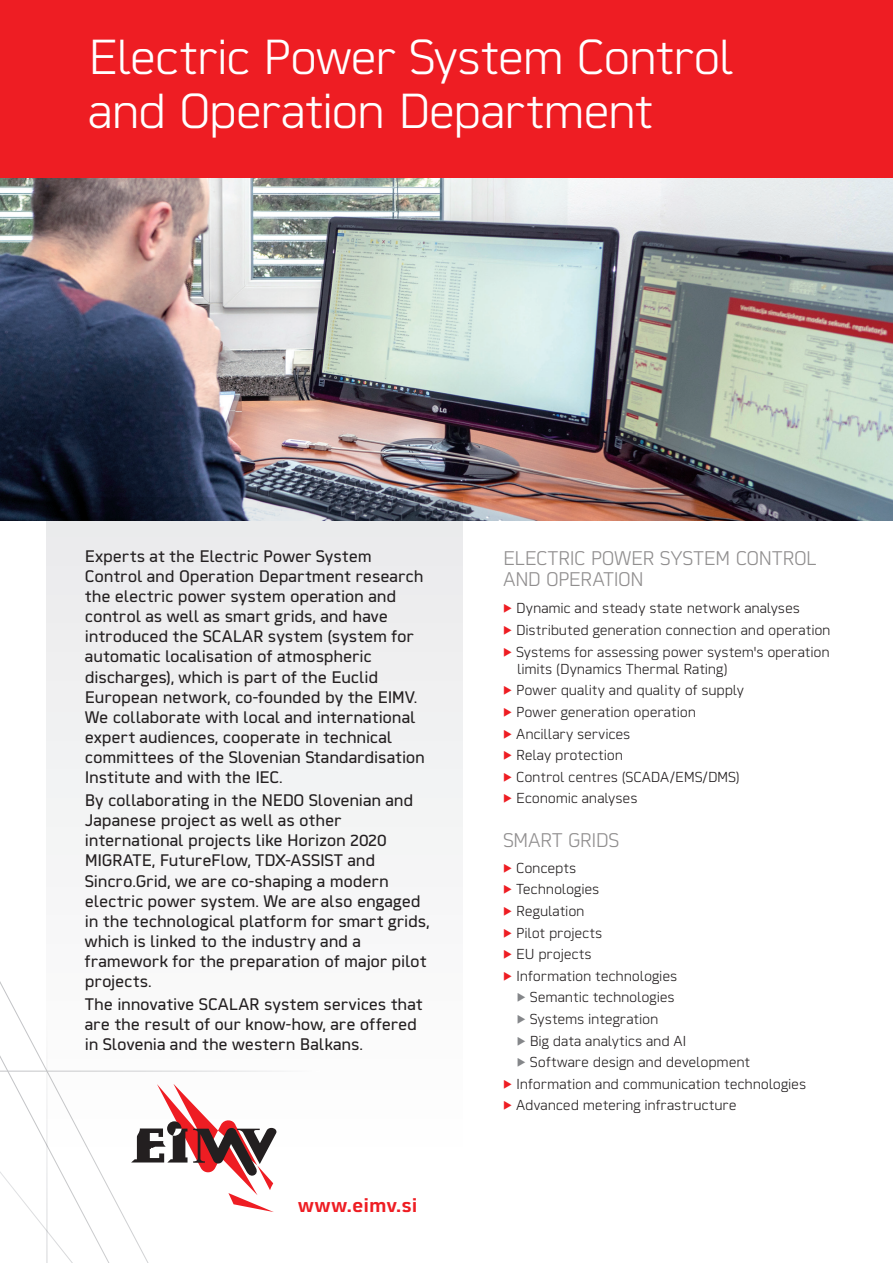
<style>
.page{position:relative;width:893px;height:1263px;background:#fff}
.page>*{position:absolute;margin:0;border:0;box-sizing:border-box;transform-origin:0 0}
.t1{font:300 48.45px/54.4px "Martian B";letter-spacing:-.04em;color:#fff}
.t2{font:300 19.5px/21px "Martian B";letter-spacing:-.03em;color:rgb(35 31 32/.5)}
.t3{font:600 19.5px "Martian B";letter-spacing:.005em;color:#ee1d23}
.t4{font:16.5px/20.1px "Martian B";letter-spacing:-.01em;color:#231f20}
.t5{font:300 14.25px/21.6px "Martian B";letter-spacing:-.01em;color:#231f20}
.s1{color:#ee1d23}
.s2{color:#848689}
</style>
<div class="page">
<img style="left:0;top:177px;width:893px;height:343px">
<div style="left:0;top:0;width:893px;height:177px;background:#ee1d23"></div>
<svg style="left:47px;top:498px;width:416px;height:357px"></svg>
<svg style="left:46px;top:555px;width:243px;height:657px"></svg>
<svg style="left:0;top:945px;width:243px;height:318px"></svg>
<hr style="left:47px;top:1017px;width:1px;height:246px;background:#fff">
<hr style="left:0;top:1071px;width:320px;height:1px;background:#fff">
<h1 class="t1" style="left:88px;top:26px;width:646px">Electric Power System Control and Operation Department</h1>
<p class="t4" style="left:85px;top:545px;width:342px">Experts at the Electric Power System Control and Operation Department research the electric power system operation and control as well as smart grids, and have introduced the SCALAR system (system for automatic localisation of atmospheric discharges), which is part of the Euclid European network, co-founded by the EIMV.<br>We collaborate with local and international expert audiences, cooperate in technical committees of the Slovenian Standardisation Institute and with the IEC.</p>
<p class="t4" style="left:85px;top:789px;width:346px">By collaborating in the NEDO Slovenian and Japanese project as well as other international projects like Horizon 2020<br>MIGRATE, FutureFlow, TDX-ASSIST and Sincro.Grid, we are co-shaping a modern electric power system. We are also engaged in the technological platform for smart grids, which is linked to the industry and a framework for the preparation of major pilot projects.</p>
<p class="t4" style="left:85px;top:993px;width:339px">The innovative SCALAR system services that are the result of our know-how, are offered in Slovenia and the western Balkans.</p>
<p class="t3" style="left:298px;top:1190px;width:121px">www.eimv.si</p>
<p class="t2" style="left:503px;top:546px;width:315px">ELECTRIC POWER SYSTEM CONTROL<br>AND OPERATION</p>
<p class="t5" style="left:503px;top:597px;width:329px"><span class="s1">▶</span> Dynamic and steady state network analyses<br><span class="s1">▶</span> Distributed generation connection and operation <span class="s1">▶</span> Systems for assessing power system's operation</p>
<p class="t5" style="left:503px;top:657px;width:242px;text-indent:14px">limits (Dynamics Thermal Rating)<br><span class="s1">▶</span> Power quality and quality of supply <span class="s1">▶</span> Power generation operation<br><span class="s1">▶</span> Ancillary services<br><span class="s1">▶</span> Relay protection<br><span class="s1">▶</span> Control centres (SCADA/EMS/DMS) <span class="s1">▶</span> Economic analyses</p>
<p class="t2" style="left:503px;top:828px;width:118px">SMART GRIDS</p>
<p class="t5" style="left:503px;top:856px;width:75px"><span class="s1">▶</span> Concepts</p>
<p class="t5" style="left:503px;top:878px;width:98px"><span class="s1">▶</span> Technologies</p>
<p class="t5" style="left:503px;top:899px;width:83px"><span class="s1">▶</span> Regulation</p>
<p class="t5" style="left:503px;top:921px;width:101px"><span class="s1">▶</span> Pilot projects</p>
<p class="t5" style="left:503px;top:942px;width:90px"><span class="s1">▶</span> EU projects</p>
<p class="t5" style="left:503px;top:964px;width:176px"><span class="s1">▶</span> Information technologies</p>
<p class="t5" style="left:517px;top:986px;width:159px"><span class="s2">▶</span> Semantic technologies</p>
<p class="t5" style="left:517px;top:1007px;width:143px"><span class="s2">▶</span> Systems integration</p>
<p class="t5" style="left:517px;top:1029px;width:171px"><span class="s2">▶</span> Big data analytics and AI</p>
<p class="t5" style="left:517px;top:1050px;width:235px"><span class="s2">▶</span> Software design and development</p>
<p class="t5" style="left:503px;top:1072px;width:305px"><span class="s1">▶</span> Information and communication technologies</p>
<p class="t5" style="left:503px;top:1094px;width:235px"><span class="s1">▶</span> Advanced metering infrastructure</p>
</div>
